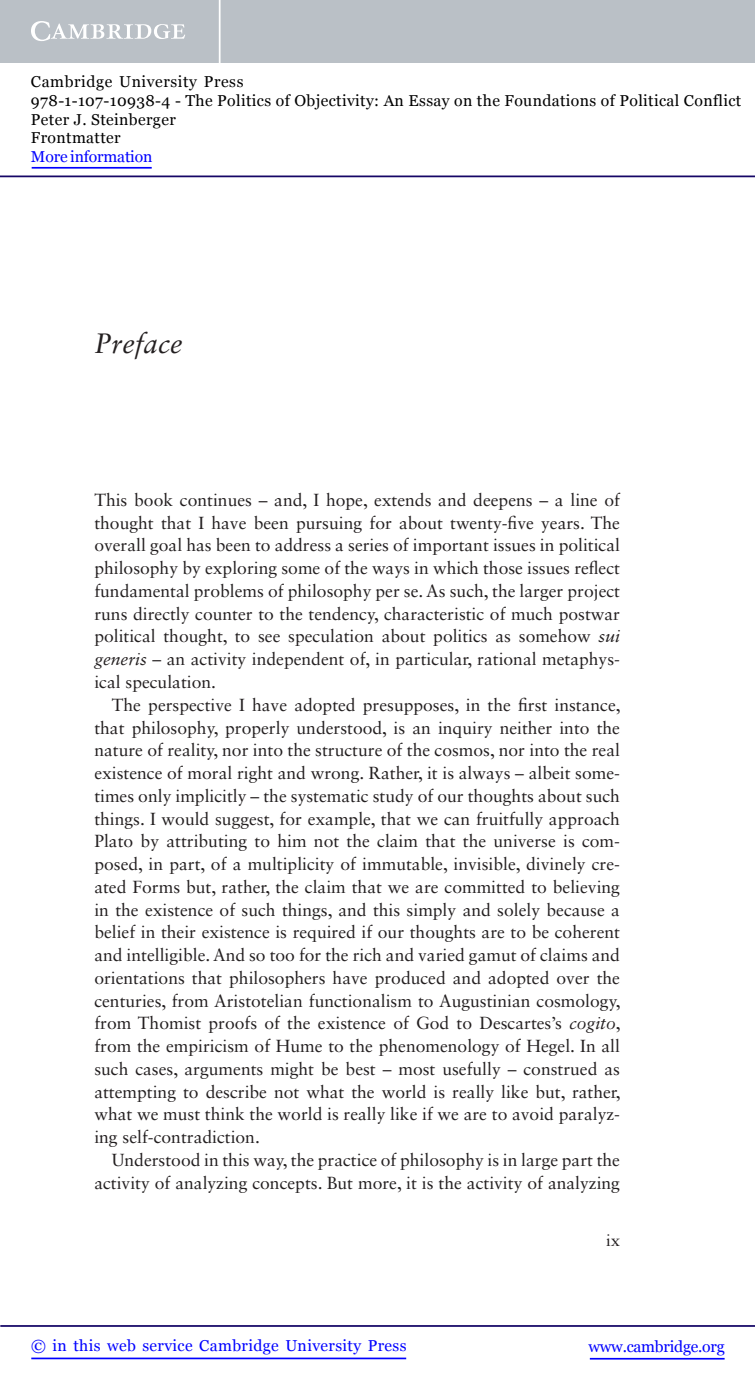
<style>
.page{position:relative;width:755px;height:1385px;background:#fff}
.page>*{position:absolute;margin:0;border:0;box-sizing:border-box;transform-origin:0 0}
.t1{font:italic 28px "Sabon LT Std";color:#231f20}
.t2{font:17.5px/22.8px "Sabon LT Std";color:#231f20;text-align:justify}
.t3{font:16.62px "Sabon LT Std";color:#231f20}
.t4{font:15.75px/18.6px "Georgia";letter-spacing:.025em;color:#000}
.t5{font:15.75px "Georgia";letter-spacing:.025em;color:#00f}
.t6{font:15.75px "Georgia";letter-spacing:-.015em;color:#00f}
.t7{font:15.75px "Georgia";letter-spacing:-.01em;color:#00f}
.s1{font-style:italic}
</style>
<div class="page">
<hr style="left:589px;top:1358px;width:135px;height:1px;background:#00f">
<hr style="left:0;top:1325px;width:754px;height:2px;background:#150666">
<hr style="left:31px;top:1357px;width:375px;height:2px;background:#00f">
<div style="left:0;top:0;width:754px;height:63px;background:#bac0c6"></div>
<svg style="left:31px;top:21px;width:154px;height:20px"></svg>
<hr style="left:219px;top:0;width:1px;height:63px;background:#fff">
<hr style="left:0;top:175px;width:754px;height:2px;background:#150666">
<hr style="left:32px;top:167px;width:120px;height:2px;background:#00f">
<p class="t4" style="left:31px;top:73px;width:711px">Cambridge University Press<br>978-1-107-10938-4 - The Politics of Objectivity: An Essay on the Foundations of Political Conflict Peter J. Steinberger<br>Frontmatter</p>
<p class="t7" style="left:31px;top:147px;width:123px">More information</p>
<h1 class="t1" style="left:94px;top:332px;width:90px">Preface</h1>
<p class="t2" style="left:94px;top:490px;width:527px">This book continues – and, I hope, extends and deepens – a line of thought that I have been pursuing for about twenty-five years. The overall goal has been to address a series of important issues in political philosophy by exploring some of the ways in which those issues reflect fundamental problems of philosophy per se. As such, the larger project runs directly counter to the tendency, characteristic of much postwar political thought, to see speculation about politics as somehow <span class="s1">sui generis</span> – an activity independent of, in particular, rational metaphys&shy;ical speculation.</p>
<p class="t2" style="left:94px;top:695px;width:527px;text-indent:18px">The perspective I have adopted presupposes, in the first instance, that philosophy, properly understood, is an inquiry neither into the nature of reality, nor into the structure of the cosmos, nor into the real existence of moral right and wrong. Rather, it is always – albeit some&shy;times only implicitly – the systematic study of our thoughts about such things. I would suggest, for example, that we can fruitfully approach Plato by attributing to him not the claim that the universe is com&shy;posed, in part, of a multiplicity of immutable, invisible, divinely cre&shy;ated Forms but, rather, the claim that we are committed to believing in the existence of such things, and this simply and solely because a belief in their existence is required if our thoughts are to be coherent and intelligible. And so too for the rich and varied gamut of claims and orientations that philosophers have produced and adopted over the centuries, from Aristotelian functionalism to Augustinian cosmology, from Thomist proofs of the existence of God to Descartes’s <span class="s1">cogito</span>, from the empiricism of Hume to the phenomenology of Hegel. In all such cases, arguments might be best – most usefully – construed as attempting to describe not what the world is really like but, rather, what we must think the world is really like if we are to avoid paralyz&shy;ing self-contradiction.</p>
<p class="t2" style="left:94px;top:1150px;width:527px;text-align:right">Understood in this way, the practice of philosophy is in large part the activity of analyzing concepts. But more, it is the activity of analyzing</p>
<p class="t3" style="left:605px;top:1233px;width:15px">ix</p>
<p class="t5" style="left:31px;top:1336px;width:376px">© in this web service Cambridge University Press</p>
<p class="t6" style="left:588px;top:1336px;width:137px">www.cambridge.org</p>
</div>
